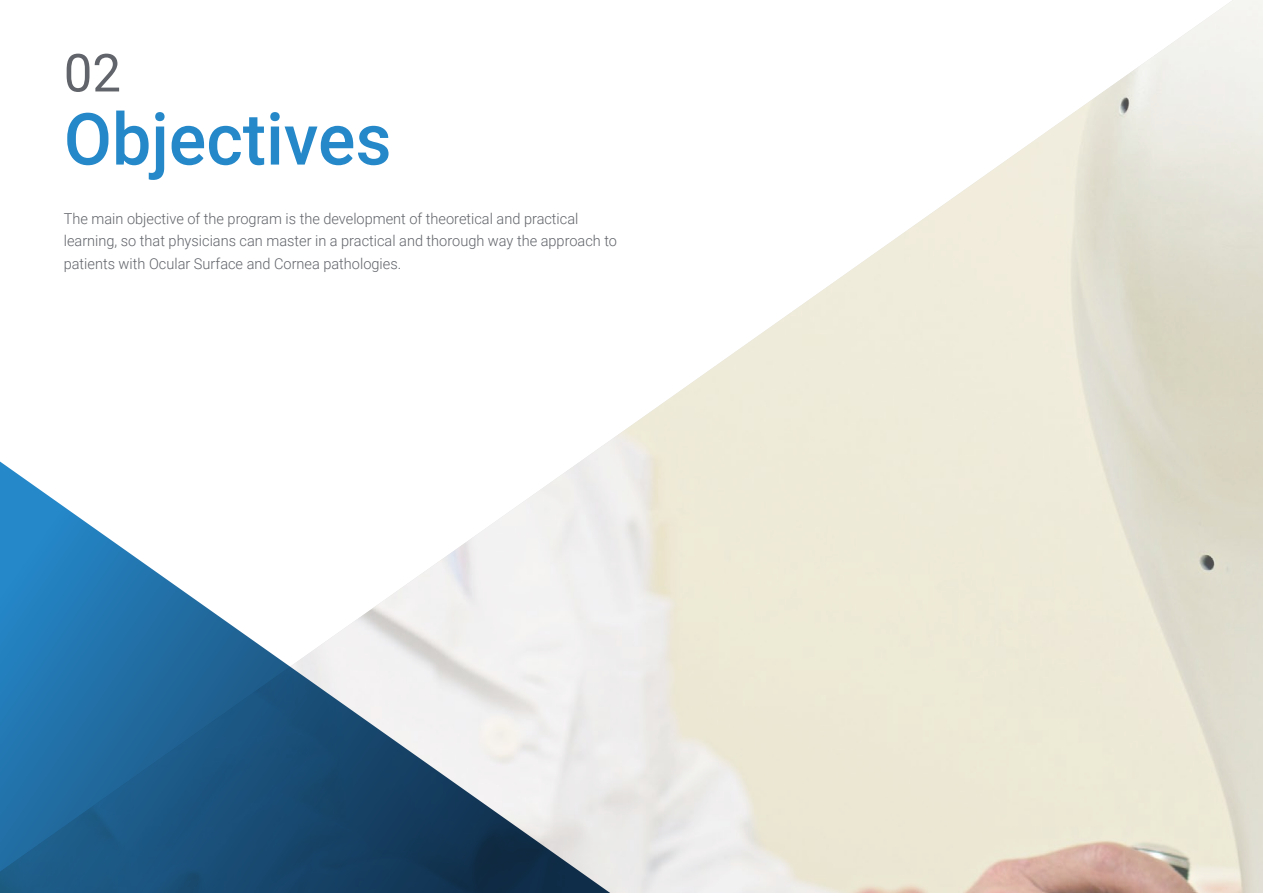
<style>
.page{position:relative;width:1263px;height:893px;background:#fff}
.page>*{position:absolute;margin:0;border:0;box-sizing:border-box;transform-origin:0 0}
.t1{font:500 72px "Roboto";color:#2488c9}
.t2{font:52.5px "Roboto";color:#61646a}
.t3{font:300 15px/22.5px "Roboto";color:#61646a}
</style>
<div class="page">
<img style="left:603px;top:0;width:660px;height:893px">
<svg style="left:0;top:446px;width:640px;height:447px"></svg>
<h2 class="t2" style="left:64px;top:36px;width:59px">02</h2>
<h1 class="t1" style="left:64px;top:89px;width:329px">Objectives</h1>
<p class="t3" style="left:64px;top:207px;width:555px">The main objective of the program is the development of theoretical and practical learning, so that physicians can master in a practical and thorough way the approach to patients with Ocular Surface and Cornea pathologies.</p>
</div>
